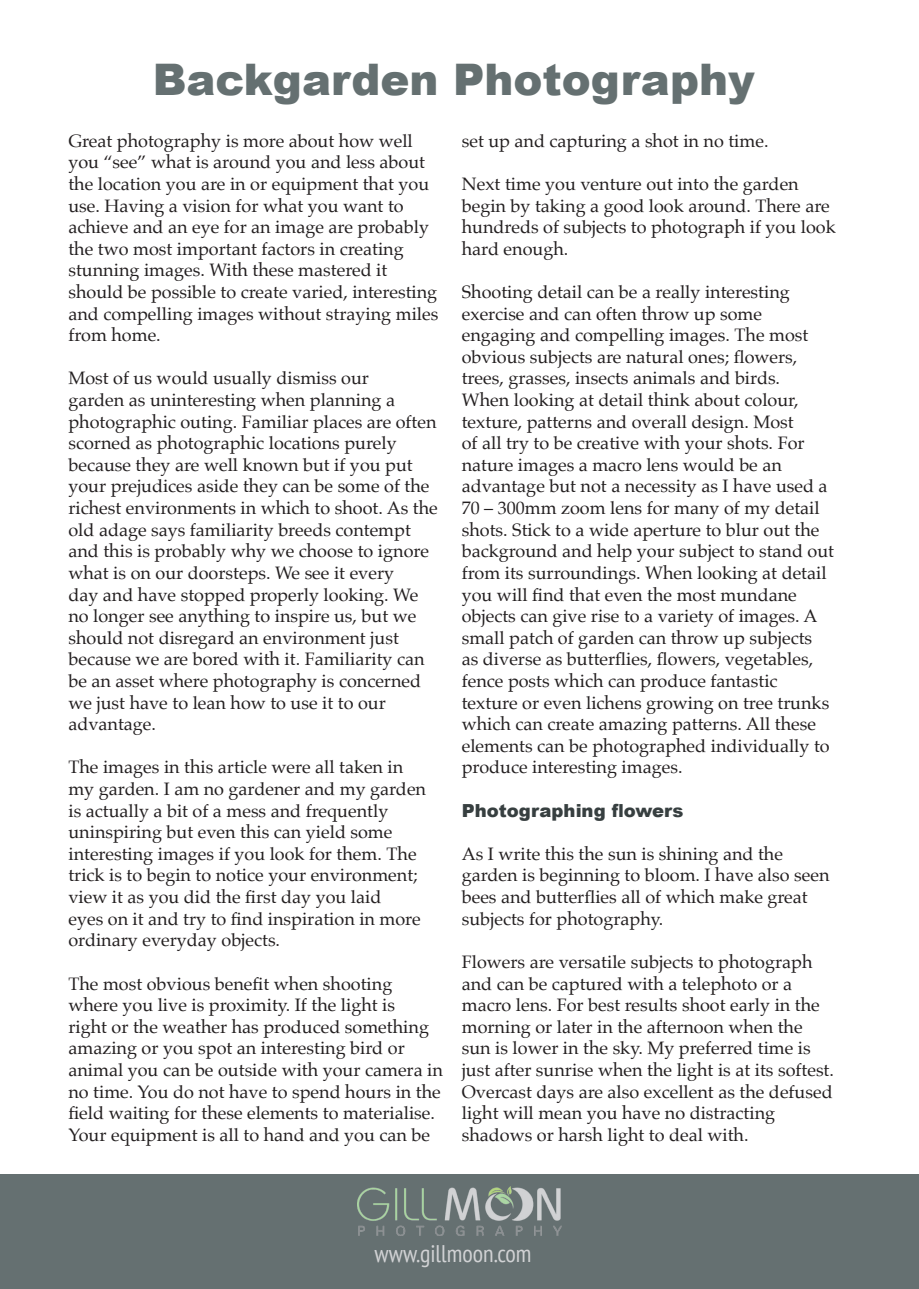
<style>
.page{position:relative;width:919px;height:1289px;background:#fff}
.page>*{position:absolute;margin:0;border:0;box-sizing:border-box;transform-origin:0 0}
.t1{font:900 43.5px "Arial";color:#657071}
.t2{font:condensed 24px "PT Sans";color:#d1d2d4}
.t3{font:18px/21.6px "Palatino";color:#231f20}
.t4{font:900 18px "Arial";color:#373f40}
</style>
<div class="page">
<div style="left:0;top:1174px;width:906px;height:114px;background:#657071"></div>
<img style="left:357px;top:1186px;width:204px;height:49px">
<div style="left:906px;top:1174px;width:12px;height:114px;background:#657071"></div>
<p class="t1" style="left:153px;top:48px;width:603px">Backgarden Photography</p>
<p class="t3" style="left:68px;top:130px;width:371px">Great photography is more about how well you “see” what is around you and less about the location you are in or equipment that you use. Having a vision for what you want to achieve and an eye for an image are probably the two most important factors in creating stunning images. With these mastered it should be possible to create varied, interesting and compelling images without straying miles from home.</p>
<p class="t3" style="left:68px;top:367px;width:371px">Most of us would usually dismiss our<br>garden as uninteresting when planning a photographic outing. Familiar places are often scorned as photographic locations purely because they are well known but if you put your prejudices aside they can be some of the richest environments in which to shoot. As the old adage says familiarity breeds contempt and this is probably why we choose to ignore what is on our doorsteps. We see it every<br>day and have stopped properly looking. We no longer see anything to inspire us, but we should not disregard an environment just because we are bored with it. Familiarity can be an asset where photography is concerned we just have to lean how to use it to our advantage.</p>
<p class="t3" style="left:68px;top:756px;width:359px">The images in this article were all taken in my garden. I am no gardener and my garden is actually a bit of a mess and frequently uninspiring but even this can yield some interesting images if you look for them. The trick is to begin to notice your environment; view it as you did the first day you laid<br>eyes on it and try to find inspiration in more ordinary everyday objects.</p>
<p class="t3" style="left:68px;top:972px;width:376px">The most obvious benefit when shooting where you live is proximity. If the light is<br>right or the weather has produced something amazing or you spot an interesting bird or animal you can be outside with your camera in no time. You do not have to spend hours in the field waiting for these elements to materialise.<br>Your equipment is all to hand and you can be</p>
<p class="t3" style="left:461px;top:130px;width:308px">set up and capturing a shot in no time.</p>
<p class="t3" style="left:461px;top:173px;width:375px">Next time you venture out into the garden begin by taking a good look around. There are hundreds of subjects to photograph if you look hard enough.</p>
<p class="t3" style="left:461px;top:281px;width:348px">Shooting detail can be a really interesting exercise and can often throw up some engaging and compelling images. The most obvious subjects are natural ones; flowers, trees, grasses, insects animals and birds.</p>
<p class="t3" style="left:461px;top:389px;width:374px">When looking at detail think about colour, texture, patterns and overall design. Most<br>of all try to be creative with your shots. For nature images a macro lens would be an advantage but not a necessity as I have used a 70 – 300mm zoom lens for many of my detail shots. Stick to a wide aperture to blur out the background and help your subject to stand out from its surroundings. When looking at detail you will find that even the most mundane objects can give rise to a variety of images. A small patch of garden can throw up subjects<br>as diverse as butterflies, flowers, vegetables, fence posts which can produce fantastic texture or even lichens growing on tree trunks which can create amazing patterns. All these elements can be photographed individually to produce interesting images.</p>
<p class="t4" style="left:461px;top:797px;width:223px">Photographing flowers</p>
<p class="t3" style="left:461px;top:842px;width:369px">As I write this the sun is shining and the garden is beginning to bloom. I have also seen bees and butterflies all of which make great subjects for photography.</p>
<p class="t3" style="left:461px;top:950px;width:374px">Flowers are versatile subjects to photograph and can be captured with a telephoto or a macro lens. For best results shoot early in the morning or later in the afternoon when the sun is lower in the sky. My preferred time is just after sunrise when the light is at its softest.<br>Overcast days are also excellent as the defused light will mean you have no distracting shadows or harsh light to deal with.</p>
<p class="t2" style="left:374px;top:1237px;width:158px">www.gillmoon.com</p>
</div>
